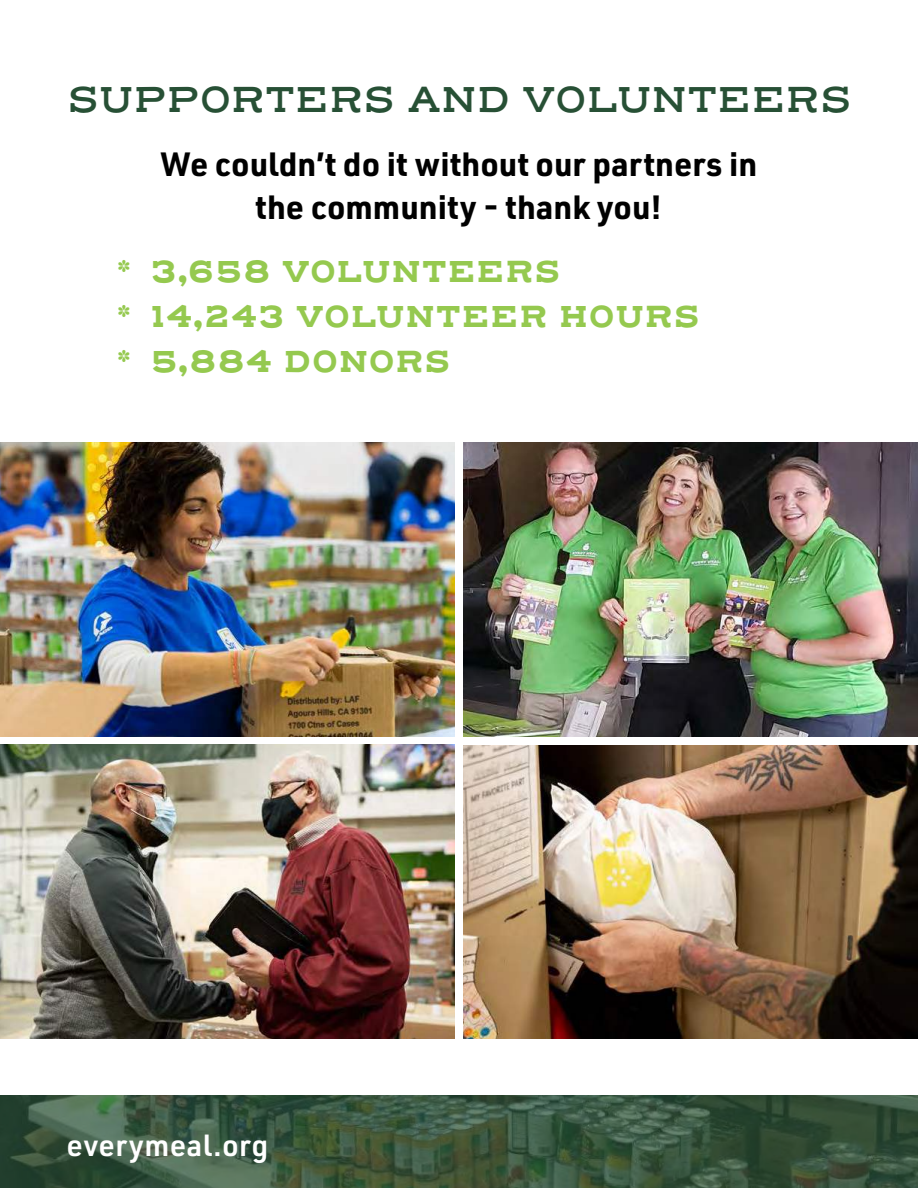
<style>
.page{position:relative;width:918px;height:1188px;background:#fff}
.page>*{position:absolute;margin:0;border:0;box-sizing:border-box;transform-origin:0 0}
.t1{font:600 37.5px "Henderson Slab Basic";color:#275035}
.t2{font:700 33px/43.5px "URWDIN";color:#000;text-align:center}
.t3{font:700 31.65px/45px "Henderson Slab Basic";letter-spacing:.015em;color:#95c94f}
.t4{font:600 30px "URWDIN";letter-spacing:.01em;color:#fff}
</style>
<div class="page">
<img style="left:0;top:442px;width:454px;height:294px">
<img style="left:0;top:744px;width:454px;height:295px">
<img style="left:464px;top:443px;width:454px;height:293px">
<img style="left:464px;top:745px;width:454px;height:294px">
<svg style="left:0;top:1095px;width:918px;height:93px"></svg>
<p class="t1" style="left:67px;top:82px;width:786px">SUPPORTERS AND VOLUNTEERS</p>
<p class="t2" style="left:160px;top:144px;width:599px">We couldn’t do it without our partners in the community - thank you!</p>
<p class="t3" style="left:117px;top:251px;width:585px">* 3,658 VOLUNTEERS<br>* 14,243 VOLUNTEER HOURS * 5,884 DONORS</p>
<p class="t4" style="left:67px;top:1132px;width:204px">everymeal.org</p>
</div>
